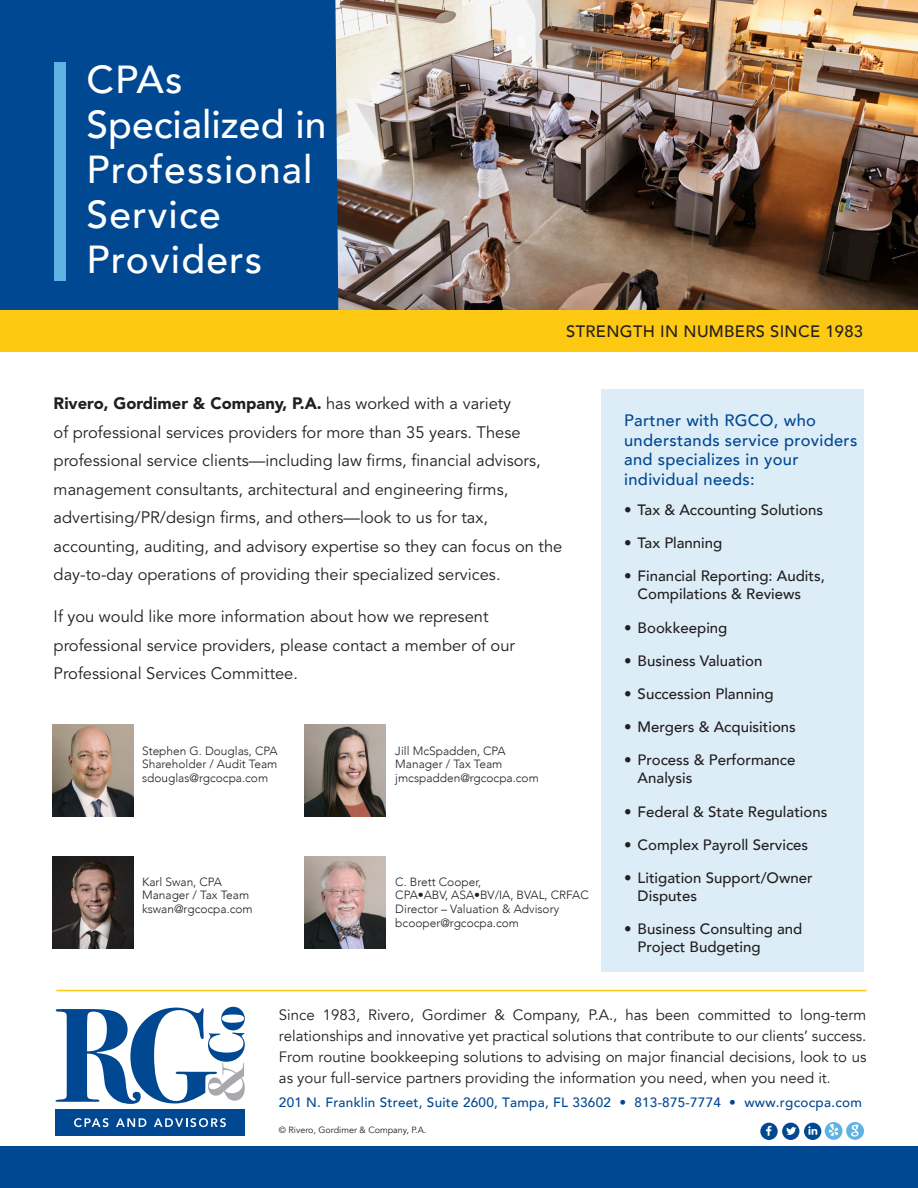
<style>
.page{position:relative;width:918px;height:1188px;background:#fff}
.page>*{position:absolute;margin:0;border:0;box-sizing:border-box;transform-origin:0 0}
.t1{font:500 39px/45px "Avenir";letter-spacing:.01em;color:#fff}
.t2{font:500 39px/45px "Avenir";letter-spacing:.03em;color:#fff}
.t3{font:16.5px/28.5px "Avenir LT Std";color:#231f20}
.t4{font:500 16.5px/19.5px "Avenir";letter-spacing:.02em;color:#014892}
.t5{font:500 16.5px "Avenir";letter-spacing:.02em;color:#231f20}
.t6{font:500 15px/18px "Avenir";color:#231f20}
.t7{font:15px/21px "Avenir";color:#231f20;text-align:justify}
.t8{font:500 13.5px "Avenir";letter-spacing:.02em;color:#014892}
.t9{font:300 11.85px/13.6px "Avenir";color:#231f20}
.t10{font:9px "Avenir";color:#231f20}
.s1{font-style:inherit}
.s2{font-weight:900}
.s3{font-size:13.5px}
</style>
<div class="page">
<div style="left:0;top:0;width:343px;height:315px;background:#014892"></div>
<img style="left:335px;top:0;width:583px;height:310px">
<div style="left:0;top:310px;width:918px;height:42px;background:#fec912"></div>
<div style="left:54px;top:63px;width:12px;height:218px;background:#5eb3e4"></div>
<div style="left:0;top:1147px;width:918px;height:41px;background:#014892"></div>
<div style="left:55px;top:1109px;width:189px;height:27px;background:#014892"></div>
<svg style="left:56px;top:1007px;width:189px;height:97px"></svg>
<svg style="left:74px;top:1118px;width:34px;height:9px"></svg>
<svg style="left:116px;top:1118px;width:30px;height:9px"></svg>
<svg style="left:154px;top:1118px;width:72px;height:9px"></svg>
<hr style="left:56px;top:990px;width:810px;height:1px;background:#fec912">
<div style="left:601px;top:389px;width:262px;height:582px;background:#ddedf8"></div>
<img style="left:52px;top:724px;width:81px;height:93px">
<img style="left:52px;top:856px;width:81px;height:93px">
<img style="left:304px;top:724px;width:81px;height:93px">
<img style="left:304px;top:856px;width:81px;height:93px">
<div style="left:760px;top:1123px;width:18px;height:17px;background:#014892;border-radius:50%"></div>
<svg style="left:766px;top:1126px;width:6px;height:10px"></svg>
<div style="left:782px;top:1123px;width:17px;height:17px;background:#014892;border-radius:50%"></div>
<div style="left:804px;top:1123px;width:17px;height:17px;background:#014892;border-radius:50%"></div>
<svg style="left:786px;top:1127px;width:10px;height:8px"></svg>
<svg style="left:808px;top:1126px;width:9px;height:9px"></svg>
<svg style="left:825px;top:1122px;width:18px;height:18px"></svg>
<div style="left:846px;top:1122px;width:18px;height:18px;background:#5eb3e4;border-radius:50%"></div>
<svg style="left:851px;top:1125px;width:8px;height:12px"></svg>
<p class="t1" style="left:87px;top:55px;width:241px">CPAs<br>Specialized in<br>Professional</p>
<p class="t2" style="left:87px;top:190px;width:177px">Service<br>Providers</p>
<p class="t5" style="left:566px;top:317px;width:298px">STRENGTH IN NUMBERS SINCE <span class="s1">1983</span></p>
<p class="t3" style="left:54px;top:390px;width:510px"><span class="s2">Rivero, Gordimer &amp; Company, P.A.</span> has worked with a variety<br>of professional services providers for more than 35 years. These professional service clients—including law firms, financial advisors, management consultants, architectural and engineering firms, advertising/PR/design firms, and others—look to us for tax, accounting, auditing, and advisory expertise so they can focus on the day-to-day operations of providing their specialized services.</p>
<p class="t3" style="left:54px;top:603px;width:463px">If you would like more information about how we represent professional service providers, please contact a member of our<br>Professional Services Committee.</p>
<p class="t9" style="left:142px;top:744px;width:137px">Stephen G. Douglas, CPA</p>
<p class="t9" style="left:142px;top:757px;width:137px">Shareholder / Audit Team</p>
<p class="t9" style="left:142px;top:771px;width:128px">sdouglas@rgcocpa.com</p>
<p class="t9" style="left:142px;top:875px;width:81px">Karl Swan, CPA</p>
<p class="t9" style="left:142px;top:888px;width:109px">Manager / Tax Team</p>
<p class="t9" style="left:142px;top:902px;width:112px">kswan@rgcocpa.com</p>
<p class="t9" style="left:395px;top:744px;width:112px">Jill McSpadden, CPA</p>
<p class="t9" style="left:395px;top:757px;width:109px">Manager / Tax Team</p>
<p class="t9" style="left:395px;top:771px;width:145px">jmcspadden@rgcocpa.com</p>
<p class="t9" style="left:395px;top:875px;width:195px">C. Brett Cooper,<br>CPA•ABV, ASA•BV/IA, BVAL, CRFAC</p>
<p class="t9" style="left:395px;top:902px;width:165px">Director – Valuation &amp; Advisory bcooper@rgcocpa.com</p>
<p class="t4" style="left:624px;top:410px;width:235px">Partner with RGCO, who understands service providers and specializes in your individual needs:</p>
<p class="t6" style="left:624px;top:500px;width:200px">• Tax &amp; Accounting Solutions</p>
<p class="t6" style="left:624px;top:533px;width:100px">• Tax Planning</p>
<p class="t6" style="left:638px;top:566px;width:189px;text-indent:-14px">• Financial Reporting: Audits,<br>Compilations &amp; Reviews</p>
<p class="t6" style="left:624px;top:618px;width:105px">• Bookkeeping</p>
<p class="t6" style="left:624px;top:651px;width:140px">• Business Valuation</p>
<p class="t6" style="left:624px;top:684px;width:151px">• Succession Planning</p>
<p class="t6" style="left:624px;top:717px;width:173px">• Mergers &amp; Acquisitions</p>
<p class="t6" style="left:638px;top:750px;width:159px;text-indent:-14px">• Process &amp; Performance<br>Analysis</p>
<p class="t6" style="left:624px;top:802px;width:205px">• Federal &amp; State Regulations</p>
<p class="t6" style="left:624px;top:835px;width:186px">• Complex Payroll Services</p>
<p class="t6" style="left:638px;top:868px;width:177px;text-indent:-14px">• Litigation Support/Owner<br>Disputes</p>
<p class="t6" style="left:638px;top:919px;width:166px;text-indent:-14px">• Business Consulting and<br>Project Budgeting</p>
<p class="t7" style="left:279px;top:1005px;width:589px">Since 1983, Rivero, Gordimer &amp; Company, P.A., has been committed to long-term relationships and innovative yet practical solutions that contribute to our clients’ success.<br>From routine bookkeeping solutions to advising on major financial decisions, look to us as your full-service partners providing the information you need, when you need it<span class="s3">.</span></p>
<p class="t8" style="left:279px;top:1091px;width:585px">201 N. Franklin Street, Suite 2600, Tampa, FL 33602 • 813-875-7774 • www.rgcocpa.com</p>
<p class="t10" style="left:279px;top:1124px;width:149px">© Rivero, Gordimer &amp; Company, P.A.</p>
</div>
